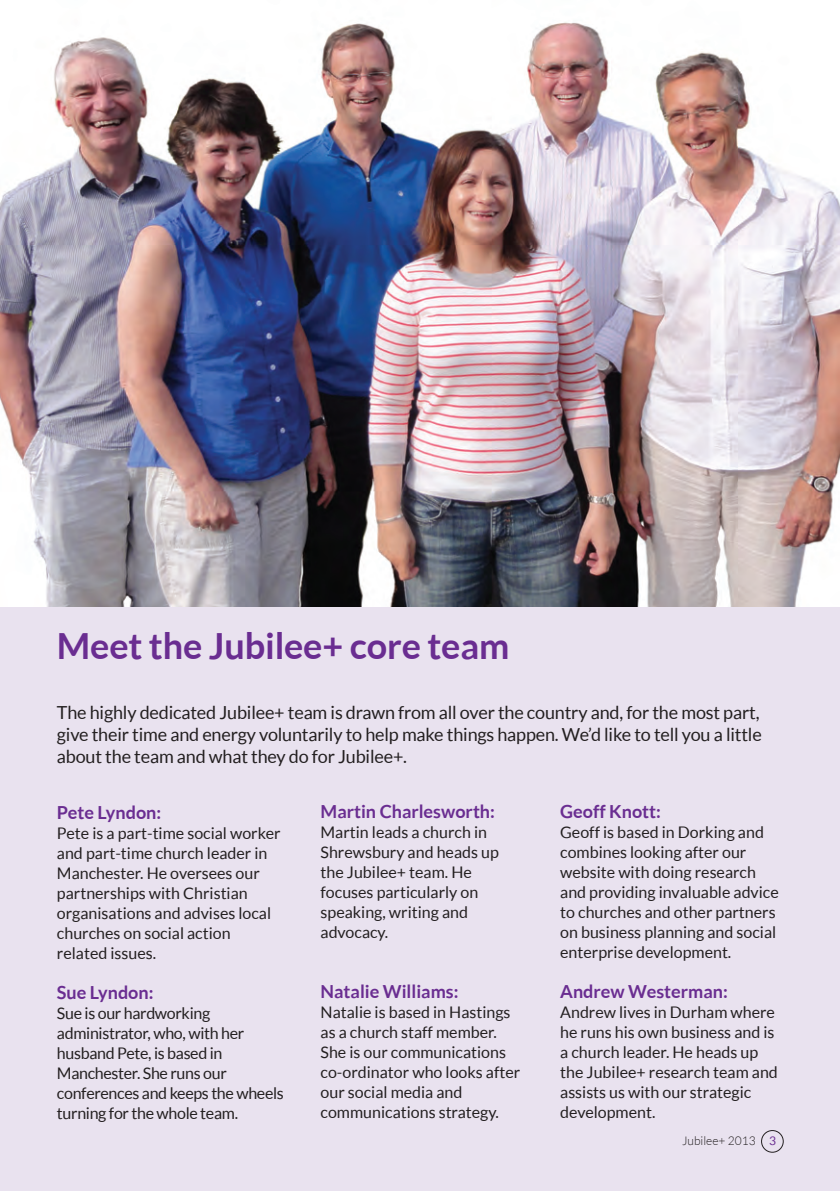
<style>
.page{position:relative;width:840px;height:1191px;background:#fff}
.page>*{position:absolute;margin:0;border:0;box-sizing:border-box;transform-origin:0 0}
.t1{font:700 36px "Lato";letter-spacing:-.005em;color:#6a2d91}
.t2{font:18px/22px "Lato";letter-spacing:-.01em;color:#231f20}
.t3{font:700 18px "Lato";color:#6a2d91}
.t4{font:16px/20px "Lato";color:#231f20}
.t5{font:16px/20px "Lato";letter-spacing:-.02em;color:#231f20}
.t6{font:300 12px "Lato";color:#231f20}
.s1{font-weight:400;color:#6a2d91}
</style>
<div class="page">
<img style="left:0;top:22px;width:839px;height:586px">
<div style="left:0;top:608px;width:839px;height:583px;background:#e9e2ef"></div>
<div style="left:760px;top:1130px;width:23px;height:22px;border:2px solid #231f20;border-radius:50%"></div>
<h1 class="t1" style="left:57px;top:623px;width:453px">Meet the Jubilee+ core team</h1>
<p class="t2" style="left:57px;top:701px;width:706px">The highly dedicated Jubilee+ team is drawn from all over the country and, for the most part, give their time and energy voluntarily to help make things happen. We’d like to tell you a little about the team and what they do for Jubilee+.</p>
<p class="t3" style="left:57px;top:801px;width:106px">Pete Lyndon:</p>
<p class="t4" style="left:57px;top:822px;width:225px">Pete is a part-time social worker and part-time church leader in<br>Manchester. He oversees our partnerships with Christian organisations and advises local churches on social action related issues.</p>
<p class="t3" style="left:57px;top:981px;width:98px">Sue Lyndon:</p>
<p class="t5" style="left:57px;top:1002px;width:228px">Sue is our hardworking administrator, who, with her husband Pete, is based in<br>Manchester. She runs our conferences and keeps the wheels turning for the whole team.</p>
<p class="t3" style="left:320px;top:800px;width:176px">Martin Charlesworth:</p>
<p class="t4" style="left:320px;top:822px;width:180px">Martin leads a church in<br>Shrewsbury and heads up the Jubilee+ team. He focuses particularly on speaking, writing and advocacy.</p>
<p class="t3" style="left:320px;top:980px;width:139px">Natalie Williams:</p>
<p class="t4" style="left:320px;top:1002px;width:201px">Natalie is based in Hastings as a church staff member.<br>She is our communications co-ordinator who looks after our social media and communications strategy.</p>
<p class="t3" style="left:560px;top:800px;width:102px">Geoff Knott:</p>
<p class="t4" style="left:560px;top:822px;width:220px">Geoff is based in Dorking and combines looking after our website with doing research and providing invaluable advice to churches and other partners on business planning and social enterprise development.</p>
<p class="t3" style="left:560px;top:980px;width:169px">Andrew Westerman:</p>
<p class="t4" style="left:560px;top:1002px;width:219px">Andrew lives in Durham where he runs his own business and is a church leader. He heads up the Jubilee+ research team and assists us with our strategic development.</p>
<p class="t6" style="left:681px;top:1133px;width:96px">Jubilee+ 2013 <span class="s1">3</span></p>
<p class="t6" style="left:679px;top:1134px;width:75px">Jubilee+ 2013</p>
</div>
